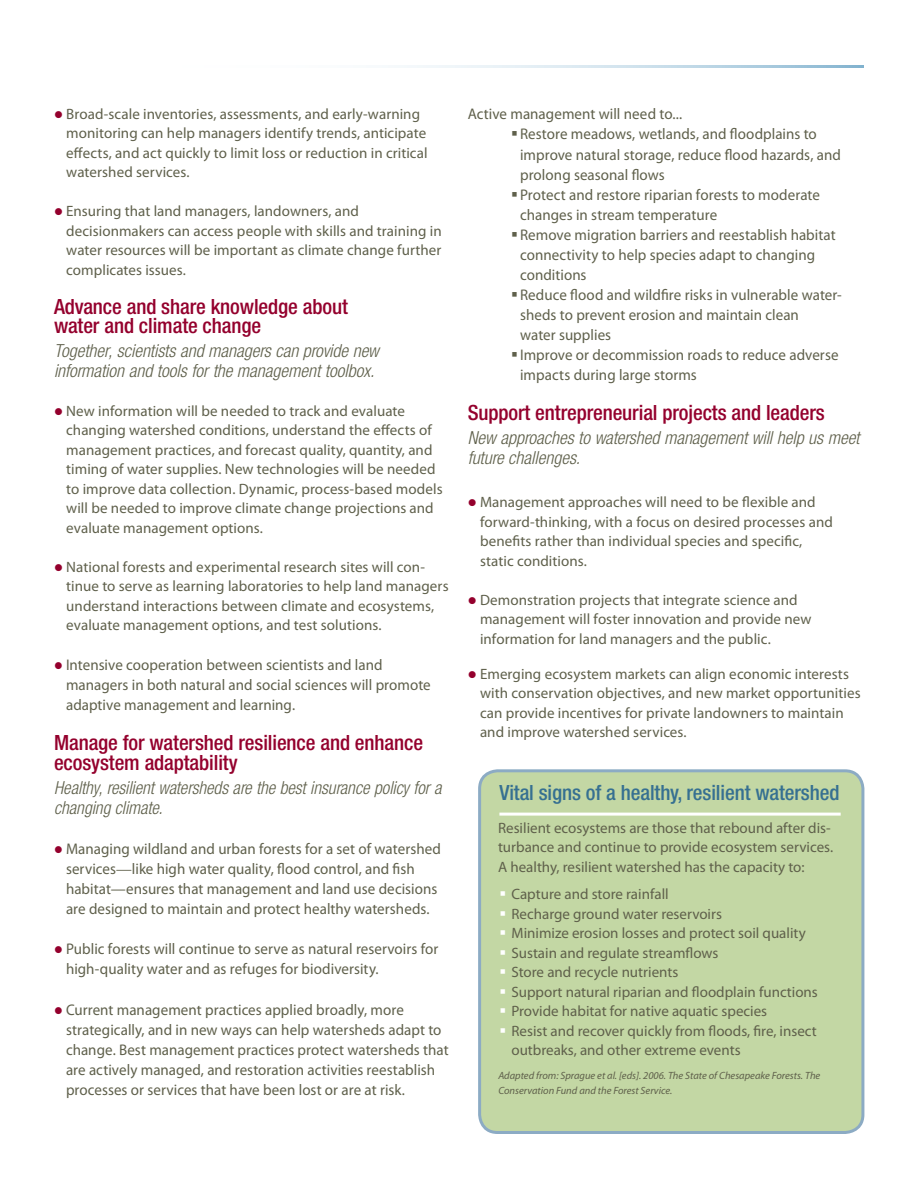
<style>
.page{position:relative;width:918px;height:1188px;background:#fff}
.page>*{position:absolute;margin:0;border:0;box-sizing:border-box;transform-origin:0 0}
.t1{font:500 condensed 21px/19.5px "Helvetica Neue LT Std";letter-spacing:-.005em;color:#94002d}
.t2{font:500 condensed 21px "Helvetica Neue LT Std";letter-spacing:-.005em;color:#367091}
.t3{font:italic 300 condensed 18px/19.5px "Helvetica Neue LT Std";color:#5f604b}
.t4{font:15.45px/20.1px "Myriad Pro";color:#5f604b}
.t5{font:15px/19.5px "Myriad Pro";letter-spacing:.005em;color:#5f604b}
.t6{font:italic 10.5px/15px "Myriad Pro";color:#5f604b}
.s1{color:#94002d}
.s2{font-family:"Clearface"}
.s3{color:#fff}
</style>
<div class="page">
<svg style="left:404px;top:66px;width:460px;height:1px"></svg>
<div style="left:480px;top:771px;width:383px;height:361px;background:#c3d7a4;border-radius:18px"></div>
<div style="left:478px;top:769px;width:386px;height:365px;border:3px solid #8cabc4;border-radius:18px"></div>
<hr style="left:499px;top:813px;width:342px;height:3px;background:#fff">
<p class="t5" style="left:66px;top:104px;width:363px;text-indent:-12px"><span class="s1">●</span> Broad-scale inventories, assessments, and early-warning monitoring can help managers identify trends, anticipate effects, and act quickly to limit loss or reduction in critical watershed services.</p>
<p class="t5" style="left:66px;top:201px;width:377px;text-indent:-12px"><span class="s1">●</span> Ensuring that land managers, landowners, and decisionmakers can access people with skills and training in water resources will be important as climate change further complicates issues.</p>
<h1 class="t1" style="left:54px;top:296px;width:295px">Advance and share knowledge about water and climate change</h1>
<p class="t3" style="left:54px;top:342px;width:326px">Together, scientists and managers can provide new information and tools for the management toolbox.</p>
<p class="t5" style="left:66px;top:401px;width:378px;text-indent:-12px"><span class="s1">●</span> New information will be needed to track and evaluate changing watershed conditions, understand the effects of management practices, and forecast quality, quantity, and timing of water supplies. New technologies will be needed to improve data collection. Dynamic, process-based models will be needed to improve climate change projections and evaluate management options.</p>
<p class="t5" style="left:66px;top:557px;width:384px;text-indent:-12px"><span class="s1">●</span> National forests and experimental research sites will con&shy;tinue to serve as learning laboratories to help land managers understand interactions between climate and ecosystems, evaluate management options, and test solutions.</p>
<p class="t4" style="left:66px;top:654px;width:366px;text-indent:-12px"><span class="s1">●</span> Intensive cooperation between scientists and land managers in both natural and social sciences will promote adaptive management and learning.</p>
<h1 class="t1" style="left:54px;top:732px;width:371px;line-height:20.1px">Manage for watershed resilience and enhance ecosystem adaptability</h1>
<p class="t3" style="left:54px;top:778px;width:389px;line-height:20.1px">Healthy, resilient watersheds are the best insurance policy for a changing climate.</p>
<p class="t4" style="left:66px;top:838px;width:376px;text-indent:-12px"><span class="s1">●</span> Managing wildland and urban forests for a set of watershed services<span class="s2">—</span>like high water quality, flood control, and fish habitat—ensures that management and land use decisions are designed to maintain and protect healthy watersheds.</p>
<p class="t4" style="left:66px;top:939px;width:374px;text-indent:-12px"><span class="s1">●</span> Public forests will continue to serve as natural reservoirs for high-quality water and as refuges for biodiversity.</p>
<p class="t4" style="left:66px;top:999px;width:384px;text-indent:-12px"><span class="s1">●</span> Current management practices applied broadly, more strategically, and in new ways can help watersheds adapt to change. Best management practices protect watersheds that are actively managed, and restoration activities reestablish processes or services that have been lost or are at risk.</p>
<p class="t4" style="left:468px;top:104px;width:216px">Active management will need to...</p>
<p class="t4" style="left:520px;top:124px;width:322px;text-indent:-9px">▪Restore meadows, wetlands, and floodplains to improve natural storage, reduce flood hazards, and prolong seasonal flows</p>
<p class="t4" style="left:520px;top:184px;width:301px;text-indent:-9px">▪Protect and restore riparian forests to moderate changes in stream temperature</p>
<p class="t4" style="left:520px;top:224px;width:317px;text-indent:-9px">▪Remove migration barriers and reestablish habitat connectivity to help species adapt to changing conditions</p>
<p class="t4" style="left:520px;top:285px;width:323px;text-indent:-9px">▪Reduce flood and wildfire risks in vulnerable water&shy;sheds to prevent erosion and maintain clean<br>water supplies</p>
<p class="t4" style="left:520px;top:345px;width:320px;text-indent:-9px">▪Improve or decommission roads to reduce adverse impacts during large storms</p>
<h1 class="t1" style="left:468px;top:403px;width:359px">Support entrepreneurial projects and leaders</h1>
<p class="t3" style="left:468px;top:428px;width:393px">New approaches to watershed management will help us meet future challenges.</p>
<p class="t5" style="left:480px;top:492px;width:354px;text-indent:-12px"><span class="s1">●</span> Management approaches will need to be flexible and forward-thinking, with a focus on desired processes and benefits rather than individual species and specific, static conditions.</p>
<p class="t5" style="left:480px;top:590px;width:333px;text-indent:-12px"><span class="s1">●</span> Demonstration projects that integrate science and management will foster innovation and provide new information for land managers and the public.</p>
<p class="t5" style="left:480px;top:664px;width:382px;text-indent:-12px"><span class="s1">●</span> Emerging ecosystem markets can align economic interests with conservation objectives, and new market opportunities can provide incentives for private landowners to maintain and improve watershed services.</p>
<h1 class="t2" style="left:499px;top:780px;width:342px">Vital signs of a healthy, resilient watershed</h1>
<p class="t5" style="left:498px;top:818px;width:337px">Resilient ecosystems are those that rebound after dis&shy;turbance and continue to provide ecosystem services.<br>A healthy, resilient watershed has the capacity to:</p>
<p class="t5" style="left:499px;top:884px;width:171px"><span class="s3">▪</span> Capture and store rainfall</p>
<p class="t5" style="left:499px;top:903px;width:224px"><span class="s3">▪</span> Recharge ground water reservoirs</p>
<p class="t5" style="left:499px;top:923px;width:308px"><span class="s3">▪</span> Minimize erosion losses and protect soil quality</p>
<p class="t5" style="left:499px;top:942px;width:220px"><span class="s3">▪</span> Sustain and regulate streamflows</p>
<p class="t5" style="left:499px;top:962px;width:180px"><span class="s3">▪</span> Store and recycle nutrients</p>
<p class="t5" style="left:499px;top:981px;width:320px"><span class="s3">▪</span> Support natural riparian and floodplain functions</p>
<p class="t5" style="left:499px;top:1001px;width:269px"><span class="s3">▪</span> Provide habitat for native aquatic species</p>
<p class="t5" style="left:511px;top:1020px;width:307px;text-indent:-12px"><span class="s3">▪</span> Resist and recover quickly from floods, fire, insect outbreaks, and other extreme events</p>
<p class="t6" style="left:498px;top:1067px;width:324px">Adapted from: Sprague et al. [eds]. 2006. The State of Chesapeake Forests. The<br>Conservation Fund and the Forest Service.</p>
</div>
